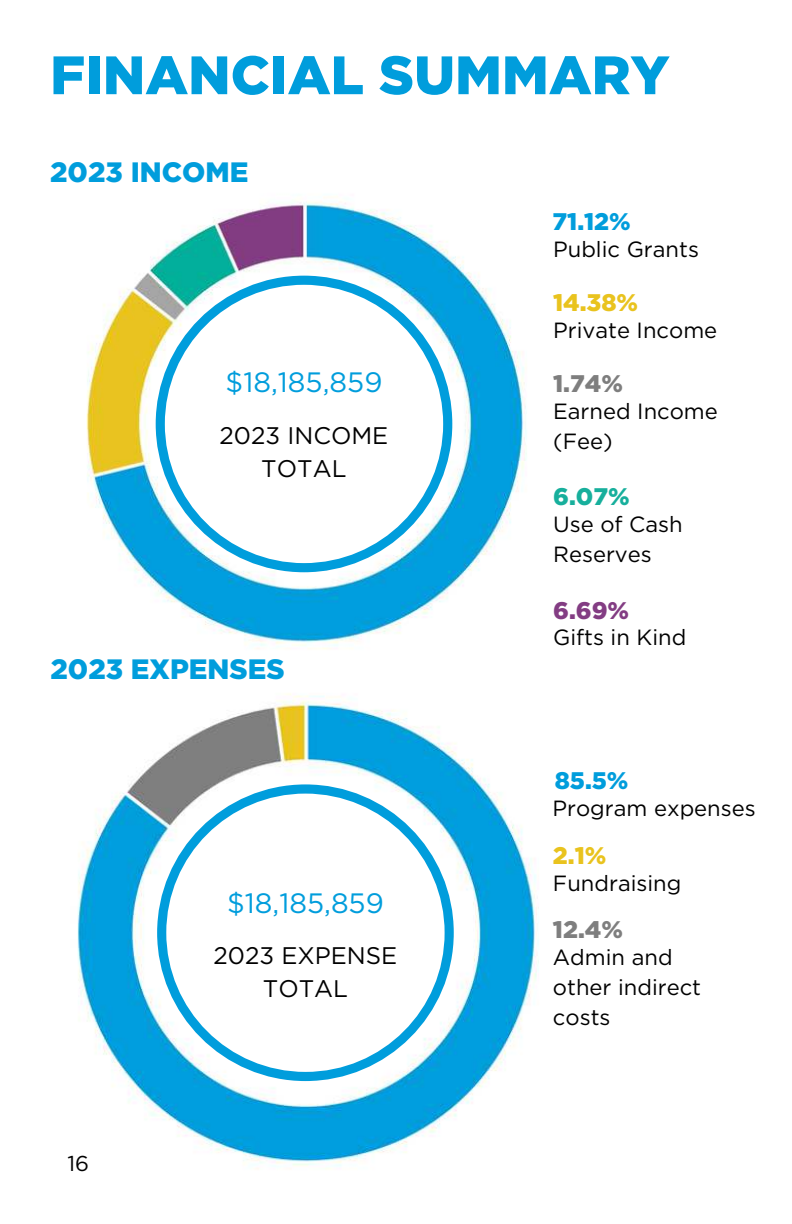
<style>
.page{position:relative;width:792px;height:1224px;background:#fff}
.page>*{position:absolute;margin:0;border:0;box-sizing:border-box;transform-origin:0 0}
.t1{font:900 54px "Gotham";color:#009ddc}
.t2{font:900 28px "Gotham";color:#009ddc}
.t3{font:28px "Gotham HTF";color:#009ddc}
.t4{font:24px/33px "Gotham HTF";color:#000;text-align:center}
.t5{font:900 24px "Gotham";color:#009ddc}
.t6{font:900 24px "Gotham";color:#e9c31e}
.t7{font:900 24px "Gotham";color:#7e7e7e}
.t8{font:900 24px "Gotham";color:#17af9c}
.t9{font:900 24px "Gotham";color:#833d83}
.t10{font:22px/30px "Gotham HTF";color:#000}
.t11{font:21.4px "Gotham HTF";color:#000}
</style>
<div class="page">
<img style="left:86px;top:196px;width:441px;height:453px">
<svg style="left:156px;top:276px;width:296px;height:296px"></svg>
<img style="left:77px;top:693px;width:462px;height:476px">
<svg style="left:157px;top:784px;width:297px;height:297px"></svg>
<h1 class="t1" style="left:50px;top:44px;width:621px">FINANCIAL SUMMARY</h1>
<p class="t2" style="left:50px;top:156px;width:200px">2023 INCOME</p>
<p class="t3" style="left:226px;top:371px;width:158px">$18,185,859</p>
<p class="t4" style="left:220px;top:420px;width:170px">2023 INCOME<br>TOTAL</p>
<p class="t2" style="left:50px;top:653px;width:236px">2023 EXPENSES</p>
<p class="t11" style="left:68px;top:1155px;width:23px">16</p>
<p class="t3" style="left:227px;top:891px;width:158px">$18,185,859</p>
<p class="t4" style="left:214px;top:941px;width:185px">2023 EXPENSE<br>TOTAL</p>
<p class="t5" style="left:552px;top:208px;width:80px">71.12%</p>
<p class="t10" style="left:553px;top:236px;width:147px">Public Grants</p>
<p class="t6" style="left:553px;top:289px;width:87px">14.38%</p>
<p class="t10" style="left:553px;top:317px;width:166px">Private Income</p>
<p class="t7" style="left:553px;top:369px;width:71px">1.74%</p>
<p class="t10" style="left:553px;top:397px;width:166px">Earned Income (Fee)</p>
<p class="t8" style="left:553px;top:483px;width:78px">6.07%</p>
<p class="t10" style="left:553px;top:511px;width:131px">Use of Cash<br>Reserves</p>
<p class="t9" style="left:553px;top:596px;width:78px">6.69%</p>
<p class="t10" style="left:553px;top:624px;width:135px">Gifts in Kind</p>
<p class="t5" style="left:555px;top:767px;width:75px">85.5%</p>
<p class="t10" style="left:552px;top:795px;width:205px">Program expenses</p>
<p class="t6" style="left:553px;top:842px;width:55px">2.1%</p>
<p class="t10" style="left:553px;top:869px;width:130px">Fundraising</p>
<p class="t7" style="left:553px;top:916px;width:72px">12.4%</p>
<p class="t10" style="left:553px;top:944px;width:150px">Admin and other indirect costs</p>
</div>
